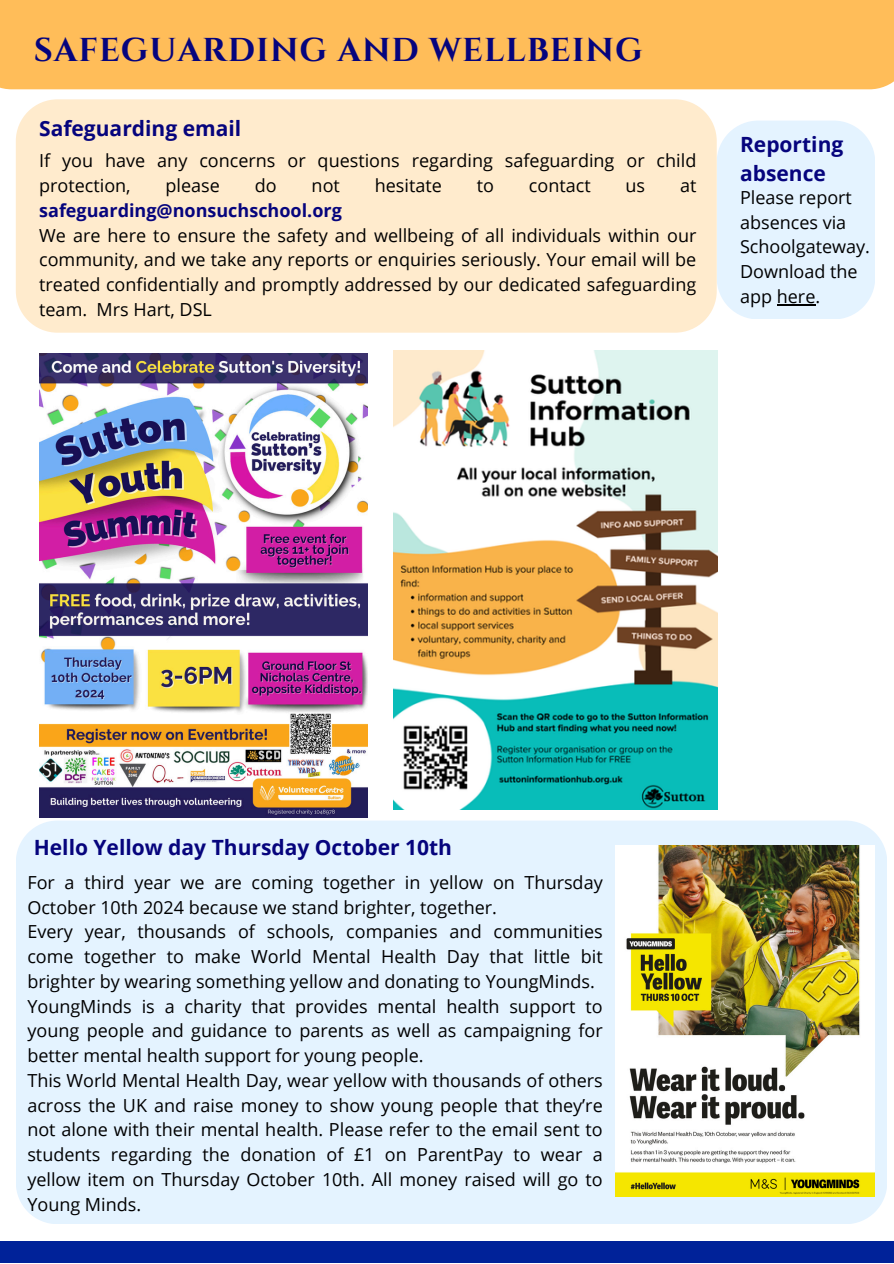
<style>
.page{position:relative;width:894px;height:1264px;background:#fff}
.page>*{position:absolute;margin:0;border:0;box-sizing:border-box;transform-origin:0 0}
.t1{font:700 33px "Cinzel";letter-spacing:.03em;color:#06047d}
.t2{font:700 21px/29.2px "Open Sans";color:#06047d}
.t3{font:18px/24.8px "Open Sans";color:#000;text-align:justify}
.t4{font:700 18px "Open Sans";color:#06047d}
</style>
<div class="page">
<div style="left:0;top:1241px;width:893px;height:22px;background:#029"></div>
<div style="left:0;top:0;width:893px;height:89px;background:#ffbd59"></div>
<div style="left:716px;top:120px;width:159px;height:199px;background:#e4f3ff"></div>
<div style="left:16px;top:99px;width:700px;height:234px;background:#ffebcd"></div>
<img style="left:394px;top:351px;width:322px;height:459px">
<div style="left:16px;top:820px;width:870px;height:404px;background:#e4f3ff"></div>
<img style="left:615px;top:845px;width:259px;height:351px">
<img style="left:39px;top:353px;width:329px;height:465px">
<hr style="left:776px;top:304px;width:39px;height:1px;background:#000">
<h2 class="t1" style="left:34px;top:29px;width:610px">SAFEGUARDING AND WELLBEING</h2>
<p class="t2" style="left:39px;top:113px;width:203px">Safeguarding email</p>
<p class="t3" style="left:39px;top:148px;width:658px">If you have any concerns or questions regarding safeguarding or child protection,</p>
<p class="t3" style="left:165px;top:173px;width:56px">please</p>
<p class="t3" style="left:255px;top:173px;width:23px">do</p>
<p class="t3" style="left:311px;top:173px;width:30px">not</p>
<p class="t3" style="left:374px;top:173px;width:69px">hesitate</p>
<p class="t3" style="left:476px;top:173px;width:19px">to</p>
<p class="t3" style="left:528px;top:173px;width:63px">contact</p>
<p class="t3" style="left:625px;top:173px;width:21px">us</p>
<p class="t3" style="left:679px;top:173px;width:18px">at</p>
<p class="t4" style="left:39px;top:197px;width:304px">safeguarding@nonsuchschool.org</p>
<h2 class="t3" style="left:39px;top:222px;width:658px">We are here to ensure the safety and wellbeing of all individuals within our community, and we take any reports or enquiries seriously. Your email will be treated confidentially and promptly addressed by our dedicated safeguarding team. Mrs Hart, DSL</h2>
<p class="t2" style="left:739px;top:129px;width:105px">Reporting absence</p>
<p class="t3" style="left:739px;top:185px;width:131px;text-align:left">Please report absences via<br>Schoolgateway.<br>Download the app here.</p>
<p class="t2" style="left:34px;top:832px;width:419px">Hello Yellow day Thursday October 10th</p>
<p class="t3" style="left:27px;top:869px;width:576px">For a third year we are coming together in yellow on Thursday<br>October 10th 2024 because we stand brighter, together.</p>
<p class="t3" style="left:27px;top:919px;width:576px">Every year, thousands of schools, companies and communities come together to make World Mental Health Day that little bit brighter by wearing something yellow and donating to YoungMinds.</p>
<p class="t3" style="left:27px;top:993px;width:576px">YoungMinds is a charity that provides mental health support to young people and guidance to parents as well as campaigning for better mental health support for young people.</p>
<p class="t3" style="left:27px;top:1067px;width:576px">This World Mental Health Day, wear yellow with thousands of others across the UK and raise money to show young people that they’re not alone with their mental health. Please refer to the email sent to students regarding the donation of £1 on ParentPay to wear a yellow item on Thursday October 10th. All money raised will go to Young Minds.</p>
</div>
